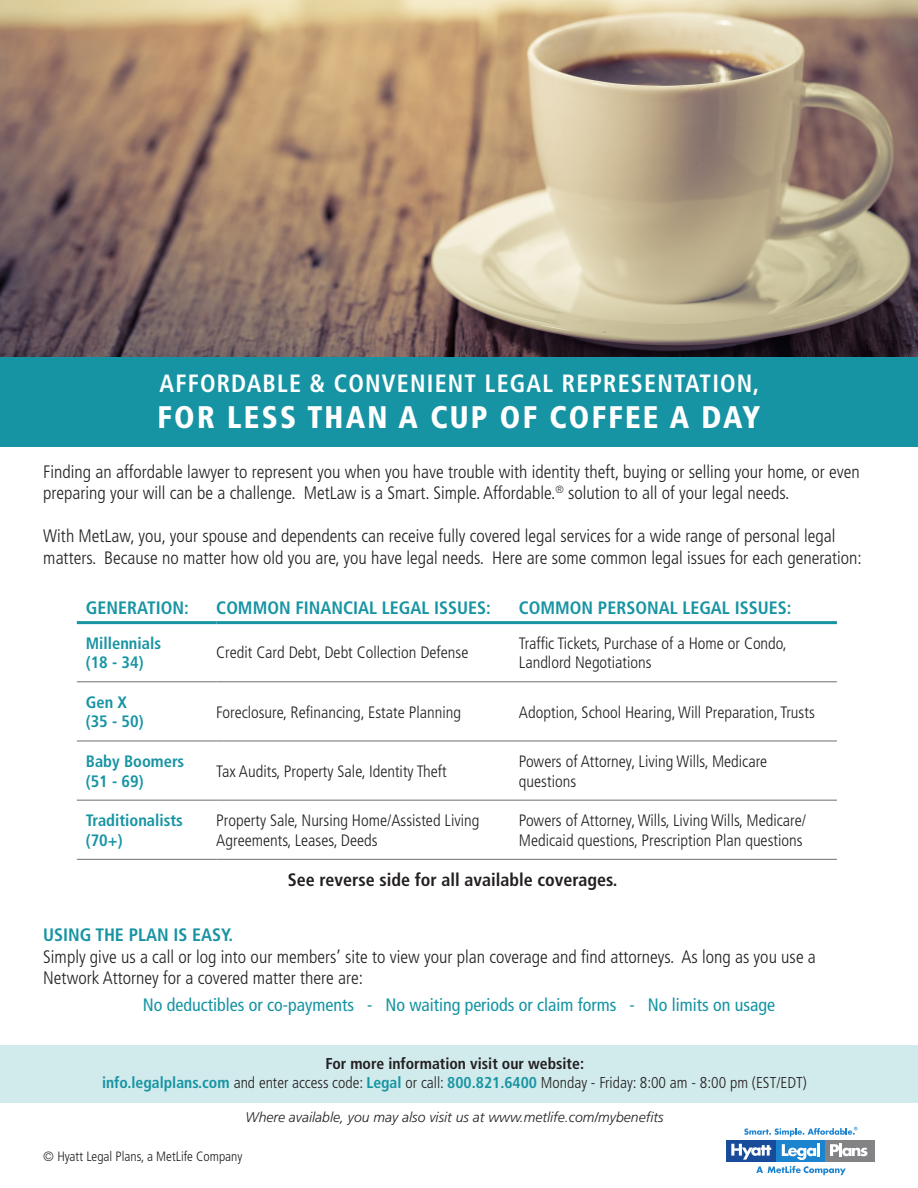
<style>
.page{position:relative;width:918px;height:1188px;background:#fff}
.page>*{position:absolute;margin:0;border:0;box-sizing:border-box;transform-origin:0 0}
.t1{font:900 condensed 31.2px "Frutiger LT Std";letter-spacing:.075em;color:#fff;scale:.96 1}
.t2{font:700 condensed 24.9px "Frutiger LT Std";letter-spacing:.05em;color:#fff;scale:.96 1}
.t3{font:300 condensed 18px/21.6px "Frutiger LT Std";color:#231f20}
.t4{font:700 condensed 18px "Frutiger LT Std";color:#1794a3}
.t5{font:condensed 18px "Frutiger LT Std";color:#1794a3}
.t6{font:700 condensed 18px "Frutiger LT Std";color:#231f20}
.t7{font:300 condensed 16.5px/19.8px "Frutiger LT Std";color:#231f20}
.t8{font:700 condensed 16.5px "Frutiger LT Std";color:#1794a3}
.t9{font:300 condensed 15.75px "Frutiger LT Std";color:#231f20}
.t10{font:700 condensed 15.75px "Frutiger LT Std";color:#231f20}
.t11{font:italic 300 13.95px "Frutiger LT Std";color:#231f20}
.t12{font:300 condensed 13.5px "Frutiger LT Std";color:#231f20}
.s1{font-weight:700;color:#1794a3}
</style>
<div class="page">
<img style="left:0;top:0;width:918px;height:358px">
<div style="left:0;top:1045px;width:918px;height:58px;background:#d1eaec"></div>
<div style="left:0;top:358px;width:918px;height:89px;background:#1794a3"></div>
<div style="left:726px;top:1140px;width:51px;height:21px;background:#194b9b"></div>
<div style="left:777px;top:1140px;width:48px;height:21px;background:#1c83cf"></div>
<div style="left:825px;top:1140px;width:50px;height:21px;background:#838386"></div>
<svg style="left:731px;top:1144px;width:40px;height:16px"></svg>
<svg style="left:782px;top:1143px;width:38px;height:17px"></svg>
<svg style="left:830px;top:1143px;width:37px;height:13px"></svg>
<svg style="left:756px;top:1166px;width:90px;height:9px"></svg>
<svg style="left:744px;top:1127px;width:113px;height:10px"></svg>
<hr style="left:77px;top:681px;width:139px;height:1px;background:#6c6d70">
<hr style="left:216px;top:681px;width:303px;height:1px;background:#6c6d70">
<hr style="left:519px;top:681px;width:318px;height:1px;background:#6c6d70">
<hr style="left:77px;top:741px;width:139px;height:1px;background:#6c6d70">
<hr style="left:216px;top:741px;width:303px;height:1px;background:#6c6d70">
<hr style="left:519px;top:741px;width:318px;height:1px;background:#6c6d70">
<hr style="left:77px;top:800px;width:139px;height:1px;background:#6c6d70">
<hr style="left:216px;top:800px;width:303px;height:1px;background:#6c6d70">
<hr style="left:519px;top:800px;width:318px;height:1px;background:#6c6d70">
<hr style="left:77px;top:859px;width:139px;height:1px;background:#6c6d70">
<hr style="left:216px;top:859px;width:303px;height:1px;background:#6c6d70">
<hr style="left:519px;top:859px;width:318px;height:1px;background:#6c6d70">
<hr style="left:77px;top:621px;width:139px;height:3px;background:#1794a3">
<hr style="left:216px;top:621px;width:303px;height:3px;background:#1794a3">
<hr style="left:519px;top:621px;width:318px;height:3px;background:#1794a3">
<p class="t2" style="left:160px;top:368px;width:626px">AFFORDABLE &amp; CONVENIENT LEGAL REPRESENTATION,</p>
<p class="t1" style="left:158px;top:398px;width:629px">FOR LESS THAN A CUP OF COFFEE A DAY</p>
<p class="t3" style="left:43px;top:461px;width:818px">Finding an affordable lawyer to represent you when you have trouble with identity theft, buying or selling your home, or even preparing your will can be a challenge. MetLaw is a Smart. Simple. Affordable.<sup>®</sup> solution to all of your legal needs.</p>
<p class="t3" style="left:43px;top:526px;width:820px">With MetLaw, you, your spouse and dependents can receive fully covered legal services for a wide range of personal legal matters. Because no matter how old you are, you have legal needs. Here are some common legal issues for each generation:</p>
<p class="t4" style="left:86px;top:597px;width:105px">GENERATION:</p>
<p class="t4" style="left:216px;top:597px;width:276px">COMMON FINANCIAL LEGAL ISSUES:</p>
<p class="t4" style="left:519px;top:597px;width:274px">COMMON PERSONAL LEGAL ISSUES:</p>
<p class="t8" style="left:86px;top:633px;width:77px">Millennials</p>
<p class="t8" style="left:86px;top:653px;width:59px">(18 - 34)</p>
<p class="t7" style="left:519px;top:633px;width:269px">Traffic Tickets, Purchase of a Home or Condo,</p>
<p class="t7" style="left:519px;top:653px;width:134px">Landlord Negotiations</p>
<p class="t7" style="left:216px;top:643px;width:254px">Credit Card Debt, Debt Collection Defense</p>
<p class="t8" style="left:86px;top:692px;width:43px">Gen X</p>
<p class="t8" style="left:86px;top:712px;width:59px">(35 - 50)</p>
<p class="t8" style="left:86px;top:751px;width:100px">Baby Boomers</p>
<p class="t8" style="left:86px;top:771px;width:59px">(51 - 69)</p>
<p class="t8" style="left:86px;top:811px;width:99px">Traditionalists</p>
<p class="t8" style="left:86px;top:830px;width:38px">(70+)</p>
<p class="t7" style="left:216px;top:702px;width:246px">Foreclosure, Refinancing, Estate Planning</p>
<p class="t7" style="left:519px;top:702px;width:297px">Adoption, School Hearing, Will Preparation, Trusts</p>
<p class="t7" style="left:216px;top:761px;width:232px">Tax Audits, Property Sale, Identity Theft</p>
<p class="t7" style="left:519px;top:751px;width:250px">Powers of Attorney, Living Wills, Medicare</p>
<p class="t7" style="left:519px;top:771px;width:59px">questions</p>
<p class="t7" style="left:216px;top:811px;width:265px">Property Sale, Nursing Home/Assisted Living<br>Agreements, Leases, Deeds</p>
<p class="t7" style="left:519px;top:811px;width:289px">Powers of Attorney, Wills, Living Wills, Medicare/</p>
<p class="t7" style="left:519px;top:830px;width:285px">Medicaid questions, Prescription Plan questions</p>
<p class="t6" style="left:288px;top:869px;width:331px">See reverse side for all available coverages.</p>
<p class="t4" style="left:43px;top:924px;width:191px">USING THE PLAN IS EASY.</p>
<p class="t3" style="left:43px;top:946px;width:774px">Simply give us a call or log into our members’ site to view your plan coverage and find attorneys. As long as you use a<br>Network Attorney for a covered matter there are:</p>
<p class="t5" style="left:143px;top:994px;width:634px">No deductibles or co-payments - No waiting periods or claim forms - No limits on usage</p>
<p class="t10" style="left:325px;top:1054px;width:260px">For more information visit our website:</p>
<p class="t9" style="left:102px;top:1073px;width:706px"><span class="s1">info.legalplans.com</span> and enter access code: <span class="s1">Legal</span> or call: <span class="s1">800.821.6400</span> Monday - Friday: 8:00 am - 8:00 pm (EST/EDT)</p>
<p class="t11" style="left:245px;top:1109px;width:420px">Where available, you may also visit us at www.metlife.com/mybenefits</p>
<p class="t12" style="left:43px;top:1149px;width:201px">© Hyatt Legal Plans, a MetLife Company</p>
</div>
